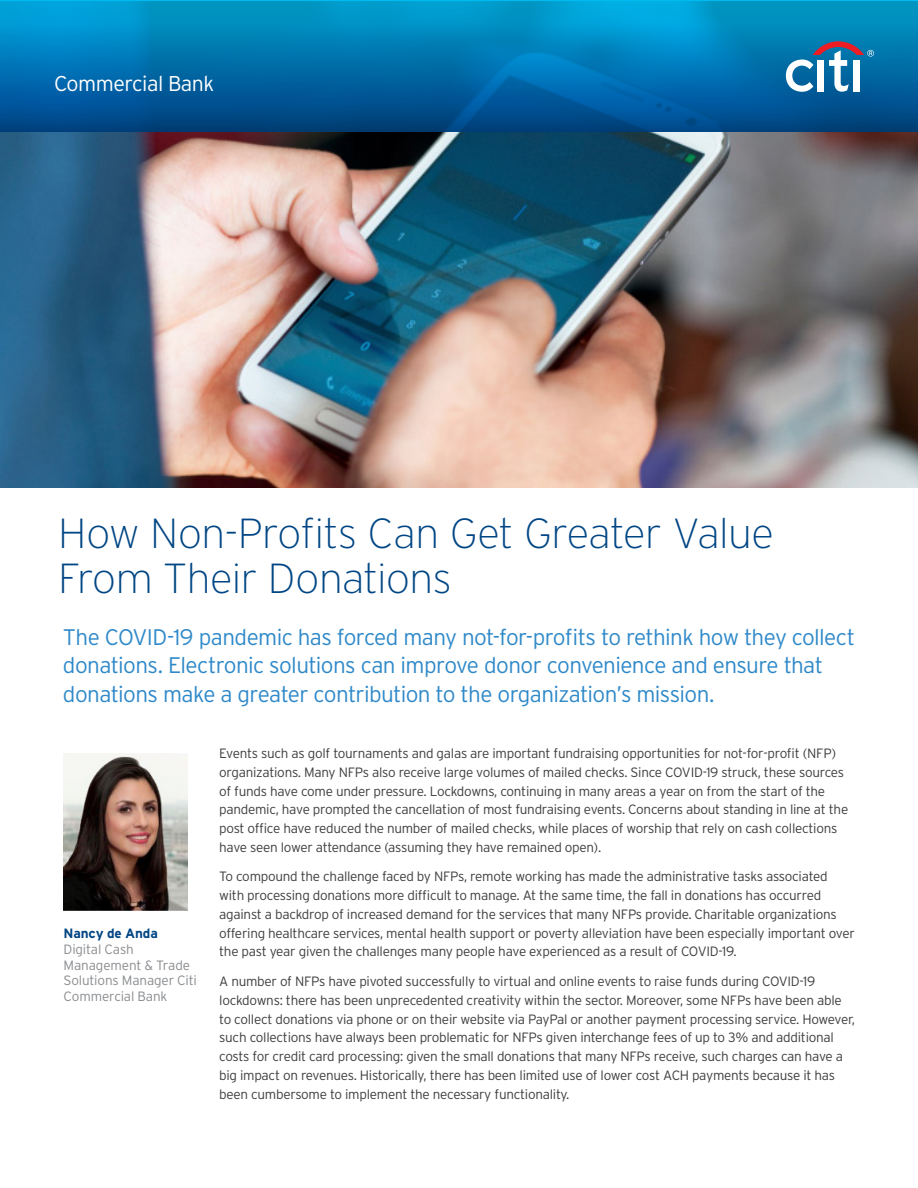
<style>
.page{position:relative;width:918px;height:1188px;background:#fff}
.page>*{position:absolute;margin:0;border:0;box-sizing:border-box;transform-origin:0 0}
.t1{font:200 42px/45px "Interstate";letter-spacing:-.015em;color:#004684}
.large_intro{font:300 22.5px/28.5px "Interstate";letter-spacing:-.03em;color:#2f89c9}
.Body{font:300 21.45px "Interstate";letter-spacing:-.025em;color:#fff}
.BODY{font:300 13.5px/18.8px "Interstate";letter-spacing:-.02em;color:#3e3e3f}
.Body_copy{font:300 13.5px/15.8px "Interstate";letter-spacing:-.01em;color:#8a8c8f}
.s1{font-weight:700;color:#004684}
</style>
<div class="page">
<img style="left:0;top:132px;width:918px;height:355px">
<svg style="left:0;top:0;width:918px;height:132px;background:#0072ac"></svg>
<svg style="left:786px;top:41px;width:88px;height:51px"></svg>
<img style="left:64px;top:754px;width:123px;height:157px">
<p class="Body" style="left:54px;top:70px;width:162px">Commercial Bank</p>
<p class="t1" style="left:58px;top:511px;width:717px">How Non-Profits Can Get Greater Value<br>From Their Donations</p>
<p class="large_intro" style="left:63px;top:622px;width:794px">The COVID-19 pandemic has forced many not-for-profits to rethink how they collect donations. Electronic solutions can improve donor convenience and ensure that donations make a greater contribution to the organization’s mission.</p>
<p class="Body_copy" style="left:64px;top:925px;width:135px"><span class="s1">Nancy de Anda<br></span>Digital Cash<br>Management &amp; Trade<br>Solutions Manager Citi<br>Commercial Bank</p>
<p class="BODY" style="left:219px;top:744px;width:631px">Events such as golf tournaments and galas are important fundraising opportunities for not-for-profit (NFP) organizations. Many NFPs also receive large volumes of mailed checks. Since COVID-19 struck, these sources of funds have come under pressure. Lockdowns, continuing in many areas a year on from the start of the pandemic, have prompted the cancellation of most fundraising events. Concerns about standing in line at the post office have reduced the number of mailed checks, while places of worship that rely on cash collections have seen lower attendance (assuming they have remained open).</p>
<p class="BODY" style="left:219px;top:867px;width:637px">To compound the challenge faced by NFPs, remote working has made the administrative tasks associated with processing donations more difficult to manage. At the same time, the fall in donations has occurred against a backdrop of increased demand for the services that many NFPs provide. Charitable organizations offering healthcare services, mental health support or poverty alleviation have been especially important over the past year given the challenges many people have experienced as a result of COVID-19.</p>
<p class="BODY" style="left:219px;top:972px;width:637px">A number of NFPs have pivoted successfully to virtual and online events to raise funds during COVID-19 lockdowns: there has been unprecedented creativity within the sector. Moreover, some NFPs have been able to collect donations via phone or on their website via PayPal or another payment processing service. However, such collections have always been problematic for NFPs given interchange fees of up to 3% and additional costs for credit card processing: given the small donations that many NFPs receive, such charges can have a big impact on revenues. Historically, there has been limited use of lower cost ACH payments because it has been cumbersome to implement the necessary functionality.</p>
</div>
